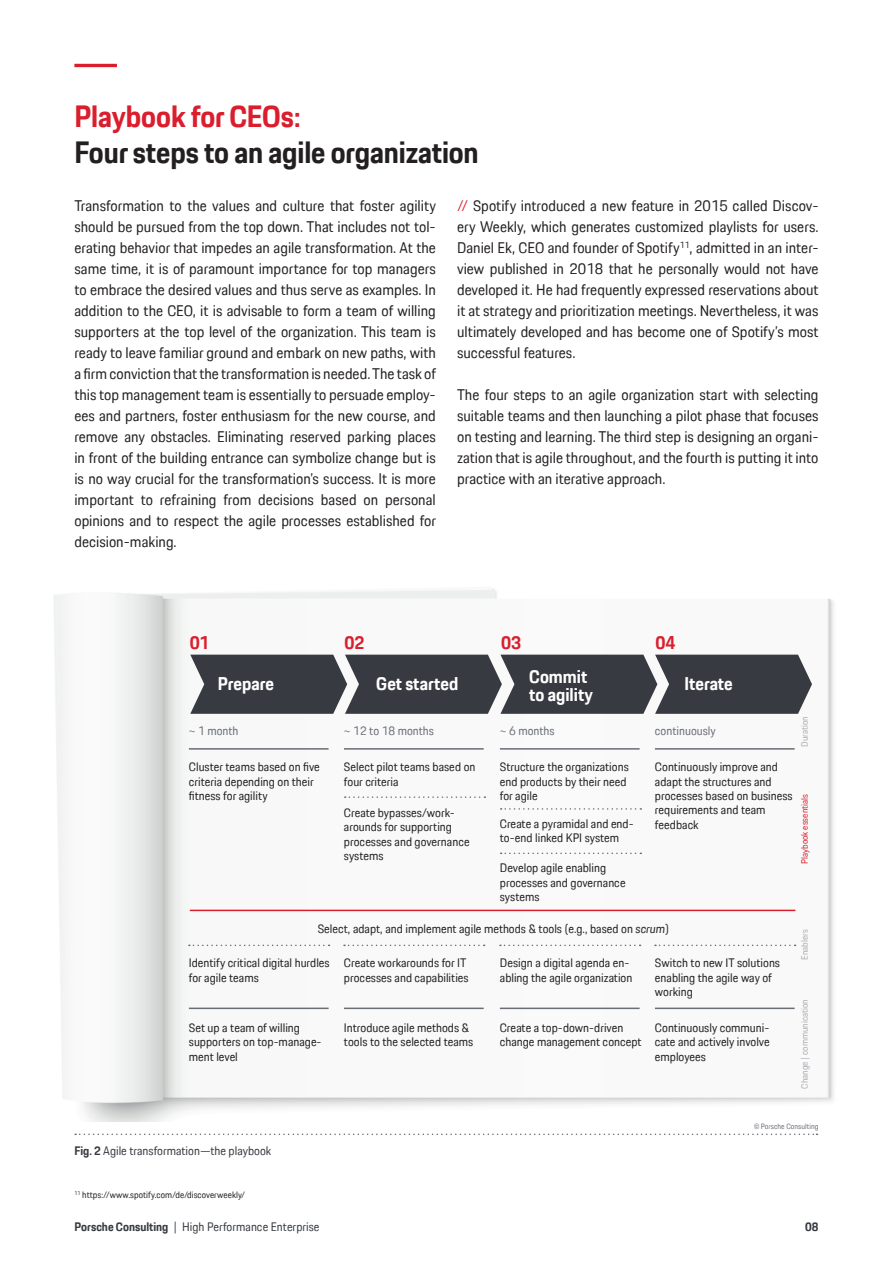
<style>
.page{position:relative;width:893px;height:1263px;background:#fff}
.page>*{position:absolute;margin:0;border:0;box-sizing:border-box;transform-origin:0 0}
.t1{font:700 30px "Porsche Next TT";letter-spacing:-.005em;color:#231f20}
.t2{font:700 30px "Porsche Next TT";letter-spacing:-.005em;color:#da1e2d}
.t3{font:700 18px/18px "Porsche Next TT";color:#fff}
.t4{font:700 18px "Porsche Next TT";color:#da1e2d}
.t5{font:15px/21px "Porsche Next TT";color:#231f20;text-align:justify}
.t6{font:12px/14.4px "Porsche Next TT";color:#231f20}
.t7{font:12px "Porsche Next TT";color:#373b41}
.t8{font:12px "Porsche Next TT";color:#696d74}
.t9{font:700 12px "Porsche Next TT";color:#373b41}
.t10{font:9px "Porsche Next TT";color:#231f20}
.t11{font:9px "Porsche Next TT";color:#a9acb2}
.t12{font:9px "Porsche Next TT";color:#da1e2d}
.t13{font:7.5px "Porsche Next TT";color:#696d74}
.s1{color:#da1e2d}
.s2{font-style:italic}
.s3{font-weight:700}
</style>
<div class="page">
<hr style="left:74px;top:64px;width:43px;height:3px;background:#da1e2d">
<img style="left:54px;top:589px;width:780px;height:532px">
<svg style="left:75px;top:1133px;width:742px;height:2px"></svg>
<svg style="left:190px;top:655px;width:622px;height:59px;background:#474a50"></svg>
<hr style="left:189px;top:748px;width:140px;height:2px;background:#696d74">
<hr style="left:344px;top:748px;width:140px;height:2px;background:#696d74">
<hr style="left:500px;top:748px;width:140px;height:2px;background:#696d74">
<hr style="left:655px;top:748px;width:140px;height:2px;background:#696d74">
<svg style="left:345px;top:796px;width:140px;height:2px"></svg>
<svg style="left:501px;top:808px;width:140px;height:2px"></svg>
<svg style="left:501px;top:852px;width:140px;height:2px"></svg>
<svg style="left:344px;top:944px;width:141px;height:2px"></svg>
<svg style="left:189px;top:944px;width:141px;height:2px"></svg>
<svg style="left:500px;top:944px;width:141px;height:2px"></svg>
<hr style="left:344px;top:1007px;width:140px;height:2px;background:#696d74">
<hr style="left:189px;top:1007px;width:140px;height:2px;background:#696d74">
<hr style="left:500px;top:1007px;width:140px;height:2px;background:#696d74">
<hr style="left:655px;top:1007px;width:140px;height:2px;background:#696d74">
<svg style="left:655px;top:944px;width:141px;height:2px"></svg>
<hr style="left:190px;top:910px;width:605px;height:1px;background:#da1e2d">
<h1 class="t2" style="left:74px;top:96px;width:228px">Playbook for CEOs:</h1>
<h1 class="t1" style="left:74px;top:132px;width:406px">Four steps to an agile organization</h1>
<p class="t5" style="left:74px;top:195px;width:363px">Transformation to the values and culture that foster agility should be pursued from the top down. That includes not tol&shy;erating behavior that impedes an agile transformation. At the same time, it is of paramount importance for top managers to embrace the desired values and thus serve as examples. In addition to the CEO, it is advisable to form a team of willing supporters at the top level of the organization. This team is ready to leave familiar ground and embark on new paths, with a firm conviction that the transformation is needed. The task of this top management team is essentially to persuade employ&shy;ees and partners, foster enthusiasm for the new course, and remove any obstacles. Eliminating reserved parking places in front of the building entrance can symbolize change but is is no way crucial for the transformation’s success. It is more important to refraining from decisions based on personal opinions and to respect the agile processes established for decision-making.</p>
<p class="t5" style="left:457px;top:195px;width:363px"><span class="s1">//</span> Spotify introduced a new feature in 2015 called Discov&shy;ery Weekly, which generates customized playlists for users.<br>Daniel Ek, CEO and founder of Spotify<sup>11</sup>, admitted in an inter&shy;view published in 2018 that he personally would not have developed it. He had frequently expressed reservations about it at strategy and prioritization meetings. Nevertheless, it was ultimately developed and has become one of Spotify’s most successful features.</p>
<p class="t5" style="left:457px;top:384px;width:363px">The four steps to an agile organization start with selecting suitable teams and then launching a pilot phase that focuses on testing and learning. The third step is designing an organi&shy;zation that is agile throughout, and the fourth is putting it into practice with an iterative approach.</p>
<p class="t4" style="left:190px;top:630px;width:22px">01</p>
<p class="t4" style="left:344px;top:630px;width:22px">02</p>
<p class="t4" style="left:501px;top:630px;width:22px">03</p>
<p class="t4" style="left:655px;top:630px;width:22px">04</p>
<p class="t3" style="left:218px;top:675px;width:58px">Prepare</p>
<p class="t3" style="left:376px;top:675px;width:84px">Get started</p>
<p class="t3" style="left:529px;top:667px;width:65px">Commit to agility</p>
<p class="t3" style="left:685px;top:675px;width:50px">Iterate</p>
<p class="t8" style="left:189px;top:723px;width:51px">~ 1 month</p>
<p class="t8" style="left:344px;top:723px;width:91px">~ 12 to 18 months</p>
<p class="t8" style="left:500px;top:723px;width:56px">~ 6 months</p>
<p class="t8" style="left:655px;top:723px;width:62px">continuously</p>
<p class="t6" style="left:655px;top:760px;width:139px">Continuously improve and adapt the structures and processes based on business requirements and team feedback</p>
<p class="t6" style="left:189px;top:760px;width:133px">Cluster teams based on five criteria depending on their fitness for agility</p>
<p class="t6" style="left:344px;top:760px;width:133px">Select pilot teams based on four criteria</p>
<p class="t6" style="left:344px;top:805px;width:127px">Create bypasses/work&shy;arounds for supporting processes and governance systems</p>
<p class="t6" style="left:500px;top:760px;width:130px">Structure the organizations end products by their need for agile</p>
<p class="t6" style="left:500px;top:816px;width:135px">Create a pyramidal and end&shy;to-end linked KPI system</p>
<p class="t6" style="left:500px;top:861px;width:127px">Develop agile enabling processes and governance systems</p>
<p class="t6" style="left:318px;top:922px;width:353px">Select, adapt, and implement agile methods &amp; tools (e.g., based on <span class="s2">scrum</span>)</p>
<p class="t6" style="left:189px;top:956px;width:142px">Identify critical digital hurdles for agile teams</p>
<p class="t6" style="left:344px;top:956px;width:126px">Create workarounds for IT processes and capabilities</p>
<p class="t6" style="left:500px;top:956px;width:134px">Design a digital agenda en&shy;abling the agile organization</p>
<p class="t6" style="left:655px;top:956px;width:127px">Switch to new IT solutions enabling the agile way of working</p>
<p class="t6" style="left:189px;top:1020px;width:134px">Set up a team of willing supporters on top-manage&shy;ment level</p>
<p class="t6" style="left:344px;top:1020px;width:131px">Introduce agile methods &amp; tools to the selected teams</p>
<p class="t6" style="left:500px;top:1020px;width:143px">Create a top-down-driven change management concept</p>
<p class="t6" style="left:655px;top:1020px;width:116px;text-align:justify">Continuously communi&shy;cate and actively involve employees</p>
<p class="t11" style="left:799px;top:747px;width:32px;rotate:-90deg">Duration</p>
<p class="t12" style="left:799px;top:864px;width:71px;rotate:-90deg">Playbook essentials</p>
<p class="t11" style="left:799px;top:960px;width:32px;rotate:-90deg">Enablers</p>
<p class="t11" style="left:799px;top:1089px;width:91px;rotate:-90deg">Change | communication</p>
<p class="t7" style="left:74px;top:1143px;width:199px"><span class="s3">Fig. 2</span> Agile transformation—the playbook</p>
<p class="t10" style="left:74px;top:1189px;width:172px"><sup>11</sup> https://www.spotify.com/de/discoverweekly/</p>
<p class="t13" style="left:754px;top:1121px;width:66px">© Porsche Consulting</p>
<p class="t7" style="left:74px;top:1219px;width:247px"><span class="s3">Porsche Consulting</span> | High Performance Enterprise</p>
<p class="t9" style="left:805px;top:1219px;width:15px">08</p>
</div>
